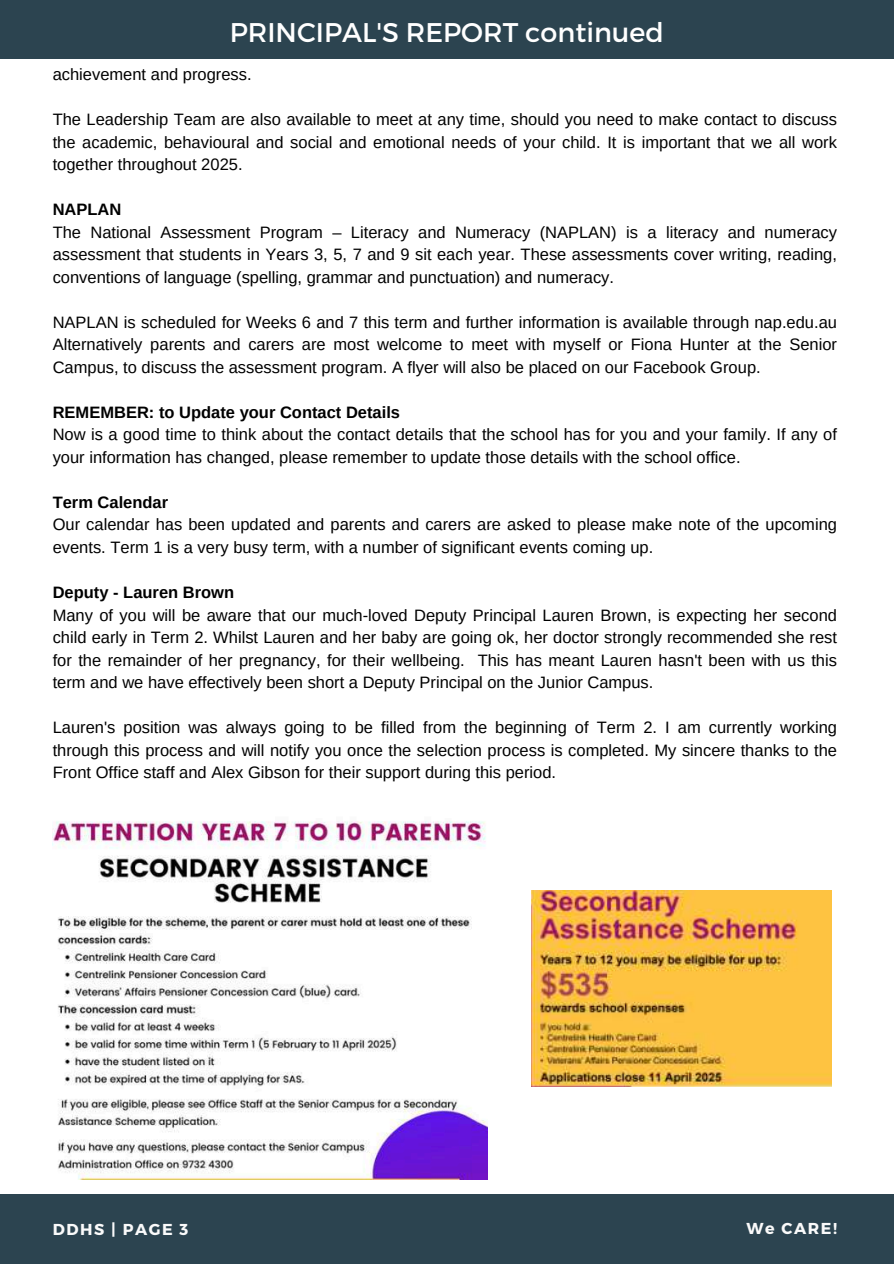
<style>
.page{position:relative;width:894px;height:1264px;background:#fff}
.page>*{position:absolute;margin:0;border:0;box-sizing:border-box;transform-origin:0 0}
.t1{font:27px "Montserrat";color:#fff}
.t2{font:16.5px/22.5px "Arimo";color:#000;text-align:justify}
.t3{font:700 16.5px "Arimo";color:#000}
.t4{font:700 15.75px "Montserrat";letter-spacing:.1em;color:#fafafa}
</style>
<div class="page">
<div style="left:0;top:0;width:893px;height:58px;background:#2c4450"></div>
<div style="left:0;top:1194px;width:893px;height:69px;background:#2c4450"></div>
<img style="left:53px;top:821px;width:434px;height:358px">
<img style="left:531px;top:890px;width:299px;height:196px">
<h1 class="t1" style="left:230px;top:14px;width:435px">PRINCIPAL'S REPORT continued</h1>
<p class="t2" style="left:53px;top:63px;width:200px">achievement and progress.</p>
<p class="t2" style="left:53px;top:108px;width:785px">The Leadership Team are also available to meet at any time, should you need to make contact to discuss the academic, behavioural and social and emotional needs of your child. It is important that we all work together throughout 2025.</p>
<p class="t3" style="left:53px;top:200px;width:70px">NAPLAN</p>
<p class="t2" style="left:53px;top:221px;width:785px">The National Assessment Program – Literacy and Numeracy (NAPLAN) is a literacy and numeracy assessment that students in Years 3, 5, 7 and 9 sit each year. These assessments cover writing, reading, conventions of language (spelling, grammar and punctuation) and numeracy.</p>
<p class="t2" style="left:53px;top:311px;width:785px">NAPLAN is scheduled for Weeks 6 and 7 this term and further information is available through nap.edu.au Alternatively parents and carers are most welcome to meet with myself or Fiona Hunter at the Senior Campus, to discuss the assessment program. A flyer will also be placed on our Facebook Group.</p>
<p class="t3" style="left:53px;top:403px;width:349px">REMEMBER: to Update your Contact Details</p>
<p class="t2" style="left:53px;top:423px;width:785px">Now is a good time to think about the contact details that the school has for you and your family. If any of your information has changed, please remember to update those details with the school office.</p>
<p class="t3" style="left:53px;top:493px;width:117px">Term Calendar</p>
<p class="t2" style="left:53px;top:513px;width:785px">Our calendar has been updated and parents and carers are asked to please make note of the upcoming events. Term 1 is a very busy term, with a number of significant events coming up.</p>
<p class="t3" style="left:53px;top:583px;width:183px">Deputy - Lauren Brown</p>
<p class="t2" style="left:53px;top:603px;width:785px">Many of you will be aware that our much-loved Deputy Principal Lauren Brown, is expecting her second child early in Term 2. Whilst Lauren and her baby are going ok, her doctor strongly recommended she rest for the remainder of her pregnancy, for their wellbeing. This has meant Lauren hasn't been with us this term and we have effectively been short a Deputy Principal on the Junior Campus.</p>
<p class="t2" style="left:53px;top:716px;width:785px">Lauren's position was always going to be filled from the beginning of Term 2. I am currently working through this process and will notify you once the selection process is completed. My sincere thanks to the Front Office staff and Alex Gibson for their support during this period.</p>
<p class="t4" style="left:53px;top:1218px;width:137px">DDHS | PAGE 3</p>
<p class="t4" style="left:746px;top:1218px;width:92px">We CARE!</p>
</div>
